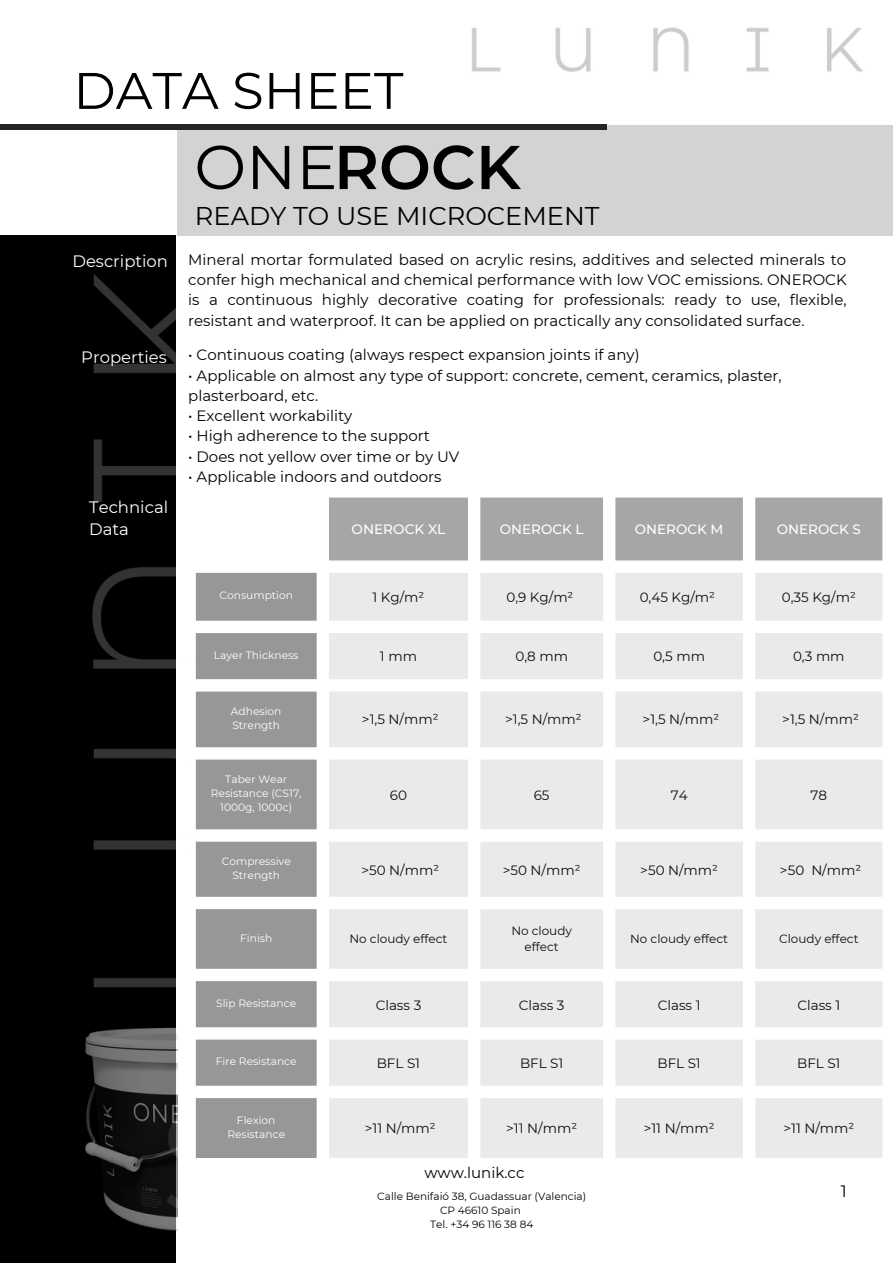
<style>
.page{position:relative;width:893px;height:1264px;background:#fff}
.page>*{position:absolute;margin:0;border:0;box-sizing:border-box;transform-origin:0 0}
.t1{font:600 61.65px "Montserrat";color:#000}
.t2{font:51.3px "Montserrat";color:#000}
.t3{font:25.65px "Montserrat";color:#000}
.t4{font:16.5px/22.5px "Montserrat";color:#fff}
.t5{font:16.5px "Montserrat";color:#000}
.t6{font:15px/20.2px "Montserrat";color:#000;text-align:justify}
.t7{font:500 13.65px "Montserrat";color:#fff}
.t8{font:13.5px "Montserrat";color:#0e0d0e}
.t9{font:500 13.5px "Montserrat";color:#fff}
.t10{font:12px/16px "Montserrat";color:#0e0d0e;text-align:center}
.t11{font:10.65px/14.2px "Montserrat";color:#fff;text-align:center}
.t12{font:10.5px "Montserrat";color:#000}
.s1{font-weight:400}
</style>
<div class="page">
<div style="left:0;top:235px;width:176px;height:1027px;background:#000"></div>
<img style="left:92px;top:274px;width:335px;height:812px">
<img style="left:85px;top:1024px;width:92px;height:207px">
<div style="left:0;top:125px;width:606px;height:5px;background:#242424"></div>
<div style="left:177px;top:125px;width:715px;height:110px;background:#d3d3d3"></div>
<div style="left:196px;top:497px;width:120px;height:63px;background:#fff"></div>
<svg style="left:329px;top:497px;width:553px;height:63px;background:#acacac"></svg>
<svg style="left:196px;top:573px;width:120px;height:584px;fill:#979797"></svg>
<svg style="left:329px;top:573px;width:553px;height:584px;fill:#eaeaea"></svg>
<img style="left:472px;top:27px;width:391px;height:45px">
<p class="t2" style="left:73px;top:59px;width:331px">DATA SHEET</p>
<p class="t1" style="left:194px;top:129px;width:328px"><span class="s1">ONE</span>ROCK</p>
<p class="t4" style="left:72px;top:250px;width:97px">Description</p>
<p class="t4" style="left:81px;top:345px;width:87px">Properties</p>
<p class="t4" style="left:89px;top:495px;width:80px">Technical<br>Data</p>
<p class="t3" style="left:195px;top:200px;width:406px">READY TO USE MICROCEMENT</p>
<p class="t6" style="left:188px;top:249px;width:660px">Mineral mortar formulated based on acrylic resins, additives and selected minerals to confer high mechanical and chemical performance with low VOC emissions. ONEROCK is a continuous highly decorative coating for professionals: ready to use, flexible, resistant and waterproof. It can be applied on practically any consolidated surface.</p>
<p class="t6" style="left:188px;top:345px;width:453px">• Continuous coating (always respect expansion joints if any)</p>
<p class="t6" style="left:188px;top:365px;width:595px">• Applicable on almost any type of support: concrete, cement, ceramics, plaster, plasterboard, etc.</p>
<p class="t6" style="left:188px;top:406px;width:165px">• Excellent workability</p>
<p class="t6" style="left:188px;top:426px;width:243px">• High adherence to the support</p>
<p class="t6" style="left:188px;top:446px;width:273px">• Does not yellow over time or by UV</p>
<p class="t6" style="left:188px;top:466px;width:255px">• Applicable indoors and outdoors</p>
<p class="t7" style="left:351px;top:520px;width:95px">ONEROCK XL</p>
<p class="t9" style="left:500px;top:521px;width:85px">ONEROCK L</p>
<p class="t9" style="left:635px;top:521px;width:90px">ONEROCK M</p>
<p class="t9" style="left:776px;top:521px;width:85px">ONEROCK S</p>
<p class="t11" style="left:219px;top:588px;width:75px">Consumption</p>
<p class="t8" style="left:372px;top:589px;width:53px">1 Kg/m²</p>
<p class="t8" style="left:506px;top:589px;width:68px">0,9 Kg/m²</p>
<p class="t8" style="left:639px;top:589px;width:77px">0,45 Kg/m²</p>
<p class="t8" style="left:781px;top:589px;width:76px">0,35 Kg/m²</p>
<p class="t11" style="left:214px;top:648px;width:86px">Layer Thickness</p>
<p class="t8" style="left:380px;top:648px;width:39px">1 mm</p>
<p class="t8" style="left:515px;top:648px;width:54px">0,8 mm</p>
<p class="t8" style="left:653px;top:648px;width:53px">0,5 mm</p>
<p class="t8" style="left:793px;top:648px;width:53px">0,3 mm</p>
<p class="t11" style="left:231px;top:703px;width:52px;text-align:left">Adhesion<br>Strength</p>
<p class="t8" style="left:362px;top:711px;width:78px">&gt;1,5 N/mm²</p>
<p class="t8" style="left:505px;top:711px;width:78px">&gt;1,5 N/mm²</p>
<p class="t8" style="left:642px;top:711px;width:78px">&gt;1,5 N/mm²</p>
<p class="t8" style="left:782px;top:711px;width:78px">&gt;1,5 N/mm²</p>
<p class="t11" style="left:211px;top:771px;width:92px">Taber Wear<br>Resistance (CS17,<br>1000g, 1000c)</p>
<p class="t8" style="left:390px;top:786px;width:19px">60</p>
<p class="t8" style="left:533px;top:786px;width:17px">65</p>
<p class="t8" style="left:670px;top:786px;width:18px">74</p>
<p class="t8" style="left:810px;top:786px;width:18px">78</p>
<p class="t11" style="left:222px;top:853px;width:71px">Compressive<br>Strength</p>
<p class="t8" style="left:361px;top:861px;width:79px">&gt;50 N/mm²</p>
<p class="t8" style="left:502px;top:861px;width:79px">&gt;50 N/mm²</p>
<p class="t8" style="left:640px;top:861px;width:79px">&gt;50 N/mm²</p>
<p class="t8" style="left:779px;top:861px;width:83px">&gt;50 N/mm²</p>
<p class="t11" style="left:240px;top:931px;width:34px">Finish</p>
<p class="t10" style="left:349px;top:930px;width:99px">No cloudy effect</p>
<p class="t10" style="left:511px;top:922px;width:62px">No cloudy effect</p>
<p class="t10" style="left:630px;top:930px;width:99px">No cloudy effect</p>
<p class="t10" style="left:779px;top:930px;width:81px">Cloudy effect</p>
<p class="t11" style="left:216px;top:995px;width:81px">Slip Resistance</p>
<p class="t8" style="left:375px;top:996px;width:47px">Class 3</p>
<p class="t8" style="left:519px;top:996px;width:47px">Class 3</p>
<p class="t8" style="left:657px;top:996px;width:44px">Class 1</p>
<p class="t8" style="left:797px;top:996px;width:44px">Class 1</p>
<p class="t11" style="left:216px;top:1054px;width:82px">Fire Resistance</p>
<p class="t8" style="left:377px;top:1054px;width:45px">BFL S1</p>
<p class="t8" style="left:520px;top:1054px;width:45px">BFL S1</p>
<p class="t8" style="left:657px;top:1054px;width:45px">BFL S1</p>
<p class="t8" style="left:797px;top:1054px;width:45px">BFL S1</p>
<p class="t11" style="left:227px;top:1112px;width:59px">Flexion<br>Resistance</p>
<p class="t8" style="left:365px;top:1119px;width:72px">&gt;11 N/mm²</p>
<p class="t8" style="left:506px;top:1119px;width:72px">&gt;11 N/mm²</p>
<p class="t8" style="left:643px;top:1119px;width:72px">&gt;11 N/mm²</p>
<p class="t8" style="left:783px;top:1119px;width:72px">&gt;11 N/mm²</p>
<p class="t6" style="left:424px;top:1162px;width:102px">www.lunik.cc</p>
<p class="t5" style="left:840px;top:1181px;width:7px">1</p>
<p class="t12" style="left:377px;top:1190px;width:210px">Calle Benifaió 38, Guadassuar (Valencia)</p>
<p class="t12" style="left:440px;top:1204px;width:82px">CP 46610 Spain</p>
<p class="t12" style="left:430px;top:1218px;width:105px">Tel. +34 96 116 38 84</p>
</div>
